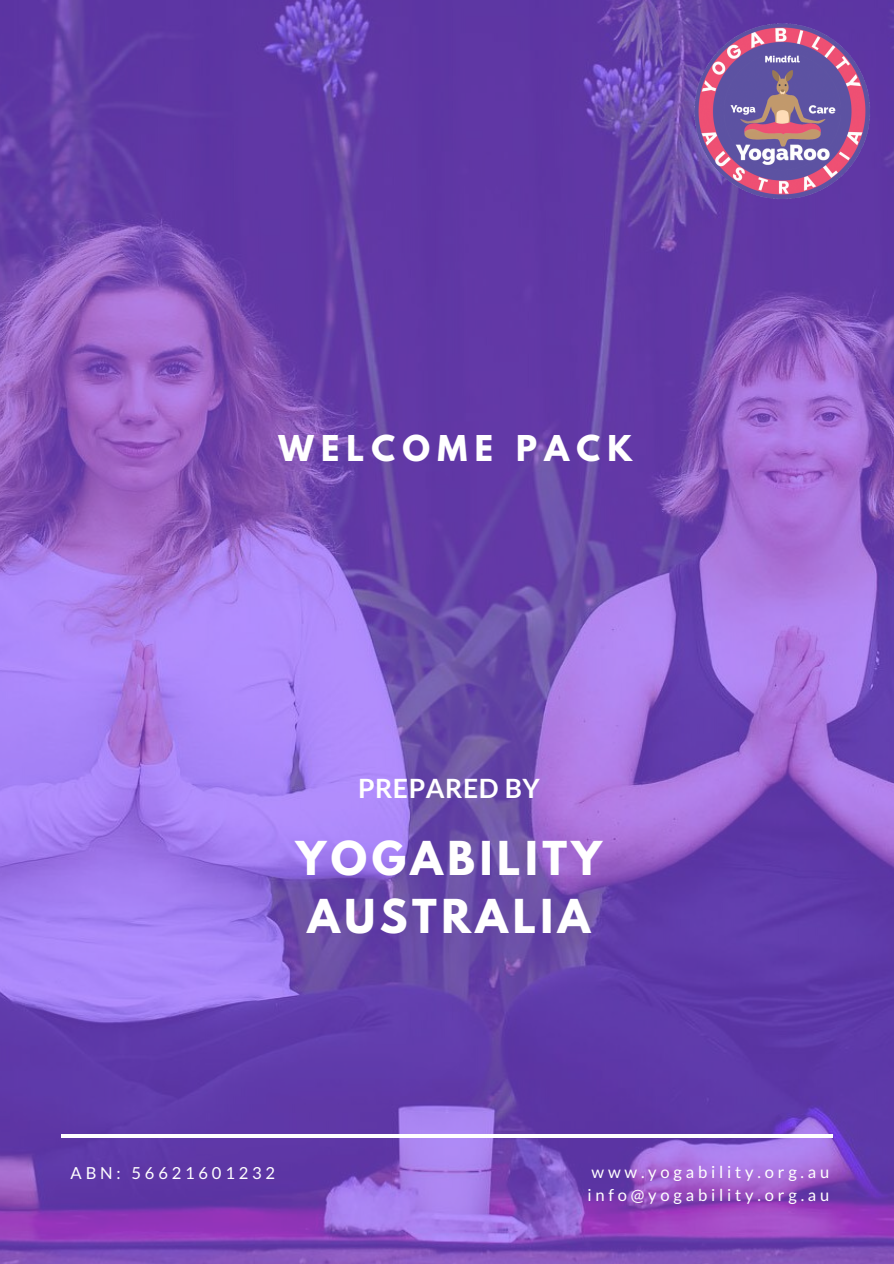
<style>
.page{position:relative;width:894px;height:1264px;background:#fff}
.page>*{position:absolute;margin:0;border:0;box-sizing:border-box;transform-origin:0 0}
.t1{font:700 41.4px/57.4px "League Spartan";letter-spacing:.11em;color:#fff}
.t2{font:700 31.5px "League Spartan";letter-spacing:.23em;color:#fff}
.t3{font:700 26.55px "Lato";letter-spacing:.02em;color:#fff}
.t4{font:16.5px/22.5px "Lato";letter-spacing:.23em;color:#fff}
</style>
<div class="page">
<img style="left:0;top:0;width:893px;height:1263px">
<hr style="left:61px;top:1134px;width:771px;height:3px;background:#fff">
<img style="left:689px;top:19px;width:186px;height:186px">
<h2 class="t2" style="left:278px;top:432px;width:355px">WELCOME PACK</h2>
<h3 class="t3" style="left:358px;top:771px;width:183px">PREPARED BY</h3>
<h1 class="t1" style="left:296px;top:835px;width:308px">YOGABILITY<br>AUSTRALIA</h1>
<p class="t4" style="left:71px;top:1161px;width:206px">ABN: 56621601232</p>
<p class="t4" style="left:587px;top:1160px;width:243px">www.yogability.org.au info@yogability.org.au</p>
</div>
